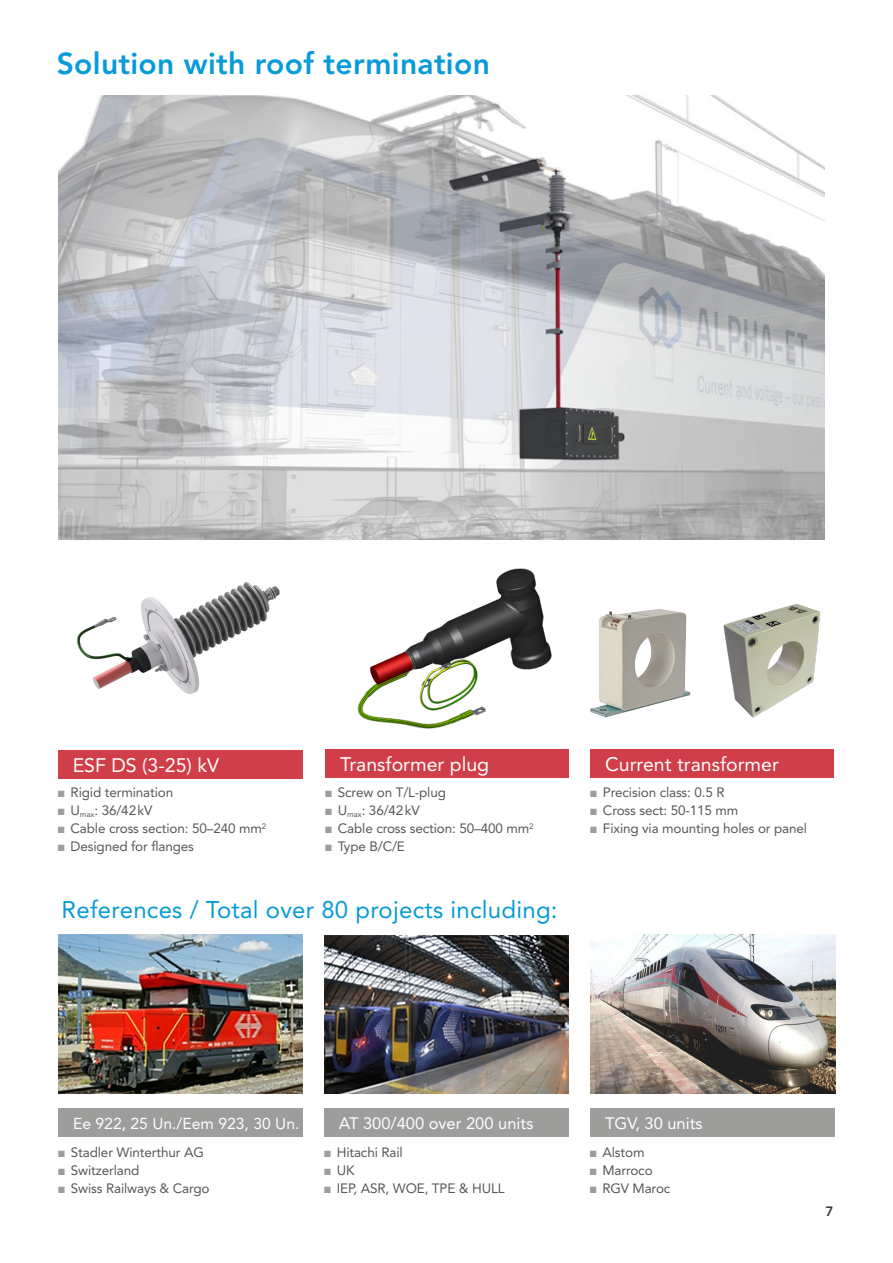
<style>
.page{position:relative;width:893px;height:1263px;background:#fff}
.page>*{position:absolute;margin:0;border:0;box-sizing:border-box;transform-origin:0 0}
.t1{font:800 30px "Avenir LT Std";letter-spacing:.01em;color:#079bd8}
.t2{font:24px "Avenir LT Std";letter-spacing:.01em;color:#079bd8}
.t3{font:19.5px "Avenir LT Std";color:#fff}
.t4{font:16.5px "Avenir LT Std";color:#fff}
.t5{font:15.75px "Avenir LT Std";color:#fff}
.t6{font:13.5px "Avenir LT Std";letter-spacing:-.01em;color:#575756}
.t7{font:800 13.5px "Avenir LT Std";color:#3c3c3b}
.s1{color:#9d9d9c}
</style>
<div class="page">
<img style="left:77px;top:582px;width:203px;height:112px">
<img style="left:590px;top:934px;width:245px;height:159px">
<div style="left:590px;top:1108px;width:245px;height:29px;background:#9d9d9c"></div>
<img style="left:357px;top:568px;width:195px;height:161px">
<div style="left:58px;top:750px;width:245px;height:29px;background:#d03e4a"></div>
<div style="left:325px;top:749px;width:244px;height:29px;background:#d03e4a"></div>
<img style="left:58px;top:95px;width:767px;height:444px">
<img style="left:58px;top:934px;width:245px;height:160px">
<img style="left:324px;top:935px;width:245px;height:158px">
<div style="left:58px;top:1108px;width:245px;height:29px;background:#9d9d9c"></div>
<div style="left:324px;top:1108px;width:245px;height:29px;background:#9d9d9c"></div>
<div style="left:590px;top:749px;width:244px;height:29px;background:#d03e4a"></div>
<img style="left:590px;top:609px;width:100px;height:108px">
<img style="left:723px;top:604px;width:98px;height:114px">
<h1 class="t1" style="left:57px;top:46px;width:435px">Solution with roof termination</h1>
<h3 class="t3" style="left:73px;top:754px;width:148px">ESF DS (3-25) kV</h3>
<h3 class="t3" style="left:340px;top:752px;width:151px">Transformer plug</h3>
<p class="t6" style="left:58px;top:785px;width:117px"><span class="s1">■</span> Rigid termination</p>
<p class="t6" style="left:58px;top:803px;width:96px"><span class="s1">■</span> U<sub>max</sub>: 36/42kV</p>
<p class="t6" style="left:58px;top:821px;width:210px"><span class="s1">■</span> Cable cross section: 50–240 mm<sup>2</sup></p>
<p class="t6" style="left:58px;top:839px;width:138px"><span class="s1">■</span> Designed for flanges</p>
<p class="t6" style="left:325px;top:785px;width:122px"><span class="s1">■</span> Screw on T/L-plug</p>
<p class="t6" style="left:325px;top:803px;width:96px"><span class="s1">■</span> U<sub>max</sub>: 36/42kV</p>
<p class="t6" style="left:325px;top:821px;width:210px"><span class="s1">■</span> Cable cross section: 50–400 mm<sup>2</sup></p>
<p class="t6" style="left:325px;top:839px;width:81px"><span class="s1">■</span> Type B/C/E</p>
<h2 class="t2" style="left:62px;top:895px;width:497px">References / Total over 80 projects including:</h2>
<h3 class="t3" style="left:605px;top:752px;width:175px">Current transformer</h3>
<p class="t6" style="left:590px;top:785px;width:136px"><span class="s1">■</span> Precision class: 0.5 R</p>
<p class="t6" style="left:590px;top:803px;width:150px"><span class="s1">■</span> Cross sect: 50-115 mm</p>
<p class="t6" style="left:590px;top:821px;width:218px"><span class="s1">■</span> Fixing via mounting holes or panel</p>
<p class="t5" style="left:73px;top:1114px;width:228px">Ee 922, 25 Un./Eem 923, 30 Un.</p>
<p class="t6" style="left:58px;top:1144px;width:147px"><span class="s1">■</span> Stadler Winterthur AG</p>
<p class="t6" style="left:58px;top:1162px;width:83px"><span class="s1">■</span> Switzerland</p>
<p class="t6" style="left:58px;top:1180px;width:153px"><span class="s1">■</span> Swiss Railways &amp; Cargo</p>
<p class="t4" style="left:339px;top:1113px;width:196px">AT 300/400 over 200 units</p>
<p class="t6" style="left:324px;top:1144px;width:80px"><span class="s1">■</span> Hitachi Rail</p>
<p class="t6" style="left:324px;top:1162px;width:32px"><span class="s1">■</span> UK</p>
<p class="t6" style="left:324px;top:1180px;width:182px"><span class="s1">■</span> IEP, ASR, WOE, TPE &amp; HULL</p>
<p class="t4" style="left:605px;top:1113px;width:99px">TGV, 30 units</p>
<p class="t6" style="left:590px;top:1144px;width:56px"><span class="s1">■</span> Alstom</p>
<p class="t6" style="left:590px;top:1162px;width:65px"><span class="s1">■</span> Marroco</p>
<p class="t6" style="left:590px;top:1180px;width:82px"><span class="s1">■</span> RGV Maroc</p>
<p class="t7" style="left:825px;top:1203px;width:9px">7</p>
</div>
